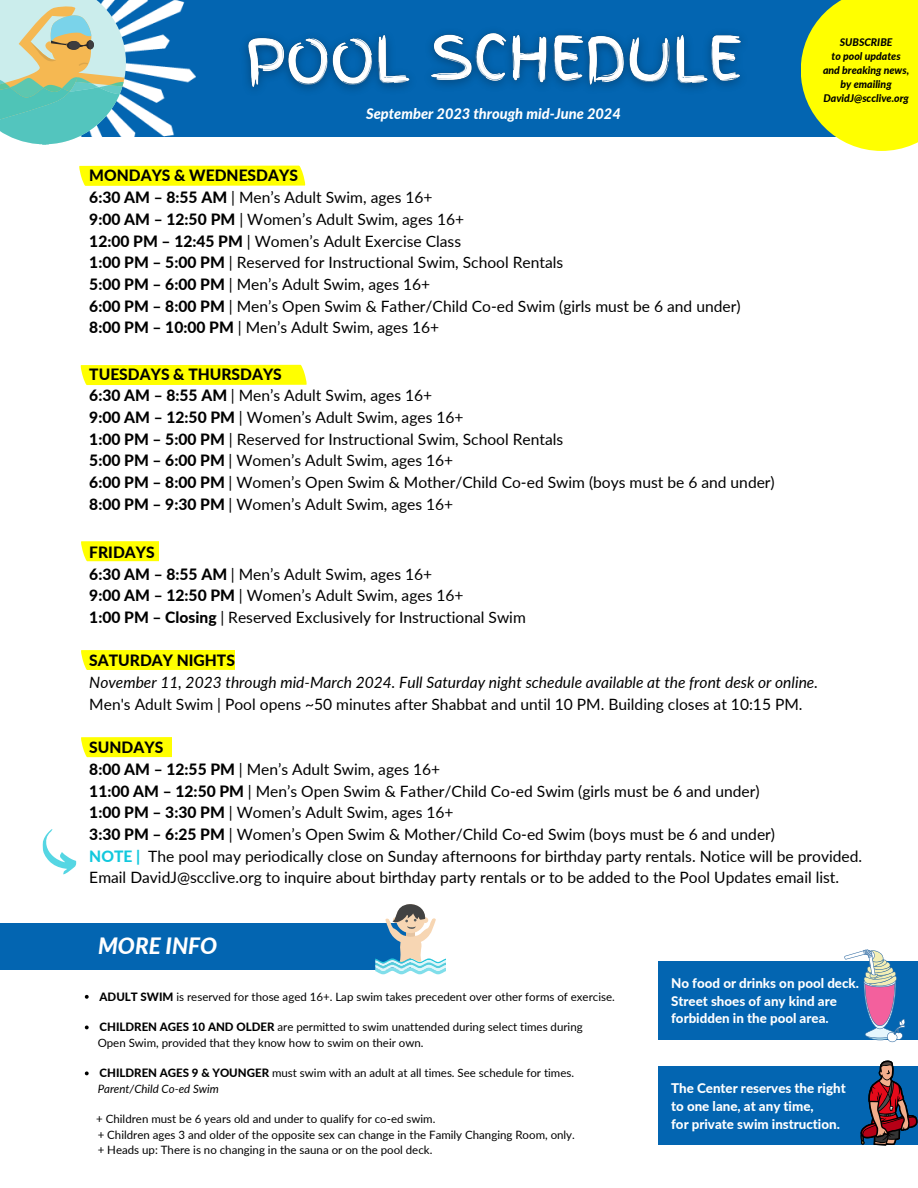
<style>
.page{position:relative;width:918px;height:1188px;background:#fff}
.page>*{position:absolute;margin:0;border:0;box-sizing:border-box;transform-origin:0 0}
.t1{font:italic 800 22.5px "Lato";color:#fff}
.t2{font:15.6px "Lato";color:#000}
.t3{font:italic 15.6px "Lato";color:#000}
.t4{font:800 15.6px "Lato";color:#000}
.t5{font:italic 800 14.7px "Lato";color:#fff}
.t6{font:800 13.35px "Lato";color:#fff}
.t7{font:11.55px "Lato";color:#000}
.t8{font:italic 11.55px "Lato";color:#000}
.t9{font:italic 800 10.5px "Lato";color:#000}
.s1{font-weight:800}
.s2{font-weight:800;color:#12c8dd}
</style>
<div class="page">
<div style="left:79px;top:0;width:839px;height:137px;background:#0365b1"></div>
<svg style="left:79px;top:166px;width:226px;height:20px;background:#ffff08"></svg>
<div style="left:81px;top:365px;width:226px;height:20px;background:#ff0"></div>
<svg style="left:81px;top:541px;width:77px;height:20px;background:#ffff09"></svg>
<div style="left:81px;top:738px;width:91px;height:19px;background:#ff0"></div>
<div style="left:81px;top:651px;width:154px;height:19px;background:#ff0"></div>
<div style="left:0;top:923px;width:410px;height:47px;background:#0365b1"></div>
<svg style="left:375px;top:904px;width:71px;height:70px"></svg>
<img style="left:126px;top:0;width:70px;height:137px">
<svg style="left:0;top:0;width:126px;height:145px;background:#a1cfbd"></svg>
<div style="left:658px;top:961px;width:260px;height:79px;background:#0365b1"></div>
<svg style="left:844px;top:949px;width:61px;height:93px"></svg>
<div style="left:658px;top:1066px;width:260px;height:79px;background:#0365b1"></div>
<svg style="left:860px;top:1060px;width:58px;height:86px"></svg>
<svg style="left:801px;top:0;width:117px;height:151px;background:#e9f11a"></svg>
<svg style="left:42px;top:829px;width:35px;height:46px"></svg>
<svg style="left:85px;top:995px;width:4px;height:4px"></svg>
<svg style="left:85px;top:1026px;width:4px;height:3px"></svg>
<svg style="left:85px;top:1071px;width:4px;height:4px"></svg>
<img style="left:245px;top:32px;width:497px;height:58px">
<p class="t5" style="left:366px;top:105px;width:256px">September 2023 through mid-June 2024</p>
<p class="t9" style="left:840px;top:35px;width:54px">SUBSCRIBE</p>
<p class="t9" style="left:832px;top:49px;width:71px">to pool updates</p>
<p class="t9" style="left:823px;top:63px;width:88px">and breaking news,</p>
<p class="t9" style="left:841px;top:77px;width:53px">by emailing</p>
<p class="t9" style="left:823px;top:91px;width:87px">DavidJ@scclive.org</p>
<p class="t4" style="left:89px;top:166px;width:210px">MONDAYS &amp; WEDNESDAYS</p>
<p class="t2" style="left:89px;top:188px;width:345px"><span class="s1">6:30 AM – 8:55 AM</span> | Men’s Adult Swim, ages 16+</p>
<p class="t2" style="left:89px;top:209px;width:376px"><span class="s1">9:00 AM – 12:50 PM</span> | Women’s Adult Swim, ages 16+</p>
<p class="t2" style="left:89px;top:231px;width:373px"><span class="s1">12:00 PM – 12:45 PM</span> | Women’s Adult Exercise Class</p>
<p class="t2" style="left:89px;top:253px;width:475px"><span class="s1">1:00 PM – 5:00 PM</span> | Reserved for Instructional Swim, School Rentals</p>
<p class="t2" style="left:89px;top:275px;width:342px"><span class="s1">5:00 PM – 6:00 PM</span> | Men’s Adult Swim, ages 16+</p>
<p class="t2" style="left:89px;top:296px;width:653px"><span class="s1">6:00 PM – 8:00 PM</span> | Men’s Open Swim &amp; Father/Child Co-ed Swim (girls must be 6 and under)</p>
<p class="t2" style="left:89px;top:318px;width:352px"><span class="s1">8:00 PM – 10:00 PM</span> | Men’s Adult Swim, ages 16+</p>
<p class="t4" style="left:89px;top:364px;width:194px">TUESDAYS &amp; THURSDAYS</p>
<p class="t2" style="left:89px;top:386px;width:345px"><span class="s1">6:30 AM – 8:55 AM</span> | Men’s Adult Swim, ages 16+</p>
<p class="t2" style="left:89px;top:408px;width:376px"><span class="s1">9:00 AM – 12:50 PM</span> | Women’s Adult Swim, ages 16+</p>
<p class="t2" style="left:89px;top:429px;width:475px"><span class="s1">1:00 PM – 5:00 PM</span> | Reserved for Instructional Swim, School Rentals</p>
<p class="t2" style="left:89px;top:451px;width:366px"><span class="s1">5:00 PM – 6:00 PM</span> | Women’s Adult Swim, ages 16+</p>
<p class="t2" style="left:89px;top:473px;width:687px"><span class="s1">6:00 PM – 8:00 PM</span> | Women’s Open Swim &amp; Mother/Child Co-ed Swim (boys must be 6 and under)</p>
<p class="t2" style="left:89px;top:494px;width:366px"><span class="s1">8:00 PM – 9:30 PM</span> | Women’s Adult Swim, ages 16+</p>
<p class="t4" style="left:89px;top:543px;width:67px">FRIDAYS</p>
<p class="t2" style="left:89px;top:564px;width:345px"><span class="s1">6:30 AM – 8:55 AM</span> | Men’s Adult Swim, ages 16+</p>
<p class="t2" style="left:89px;top:586px;width:376px"><span class="s1">9:00 AM – 12:50 PM</span> | Women’s Adult Swim, ages 16+</p>
<p class="t2" style="left:89px;top:608px;width:438px"><span class="s1">1:00 PM – Closing</span> | Reserved Exclusively for Instructional Swim</p>
<p class="t4" style="left:89px;top:651px;width:147px">SATURDAY NIGHTS</p>
<p class="t3" style="left:89px;top:673px;width:730px">November 11, 2023 through mid-March 2024. Full Saturday night schedule available at the front desk or online.</p>
<p class="t2" style="left:89px;top:694px;width:715px">Men's Adult Swim | Pool opens ~50 minutes after Shabbat and until 10 PM. Building closes at 10:15 PM.</p>
<p class="t4" style="left:89px;top:738px;width:75px">SUNDAYS</p>
<p class="t2" style="left:89px;top:760px;width:352px"><span class="s1">8:00 AM – 12:55 PM</span> | Men’s Adult Swim, ages 16+</p>
<p class="t2" style="left:89px;top:781px;width:672px"><span class="s1">11:00 AM – 12:50 PM</span> | Men’s Open Swim &amp; Father/Child Co-ed Swim (girls must be 6 and under)</p>
<p class="t2" style="left:89px;top:803px;width:366px"><span class="s1">1:00 PM – 3:30 PM</span> | Women’s Adult Swim, ages 16+</p>
<p class="t2" style="left:89px;top:825px;width:687px"><span class="s1">3:30 PM – 6:25 PM</span> | Women’s Open Swim &amp; Mother/Child Co-ed Swim (boys must be 6 and under)</p>
<p class="t2" style="left:89px;top:846px;width:774px"><span class="s2">NOTE |</span> The pool may periodically close on Sunday afternoons for birthday party rentals. Notice will be provided.</p>
<p class="t2" style="left:89px;top:868px;width:751px">Email DavidJ@scclive.org to inquire about birthday party rentals or to be added to the Pool Updates email list.</p>
<p class="t1" style="left:98px;top:932px;width:121px">MORE INFO</p>
<p class="t7" style="left:100px;top:989px;width:517px"><span class="s1">ADULT SWIM</span> is reserved for those aged 16+. Lap swim takes precedent over other forms of exercise.</p>
<p class="t7" style="left:100px;top:1020px;width:485px"><span class="s1">CHILDREN AGES 10 AND OLDER</span> are permitted to swim unattended during select times during</p>
<p class="t7" style="left:100px;top:1066px;width:476px"><span class="s1">CHILDREN AGES 9 &amp; YOUNGER</span> must swim with an adult at all times. See schedule for times.</p>
<p class="t7" style="left:98px;top:1035px;width:327px">Open Swim, provided that they know how to swim on their own.</p>
<p class="t8" style="left:98px;top:1081px;width:123px">Parent/Child Co-ed Swim</p>
<p class="t7" style="left:96px;top:1112px;width:341px">+ Children must be 6 years old and under to qualify for co-ed swim.</p>
<p class="t7" style="left:98px;top:1127px;width:479px">+ Children ages 3 and older of the opposite sex can change in the Family Changing Room, only.</p>
<p class="t7" style="left:98px;top:1142px;width:336px">+ Heads up: There is no changing in the sauna or on the pool deck.</p>
<p class="t6" style="left:671px;top:975px;width:189px">No food or drinks on pool deck.</p>
<p class="t6" style="left:671px;top:992px;width:167px">Street shoes of any kind are</p>
<p class="t6" style="left:671px;top:1010px;width:159px">forbidden in the pool area.</p>
<p class="t6" style="left:671px;top:1080px;width:176px">The Center reserves the right</p>
<p class="t6" style="left:671px;top:1098px;width:144px">to one lane, at any time,</p>
<p class="t6" style="left:671px;top:1115px;width:170px">for private swim instruction.</p>
</div>
